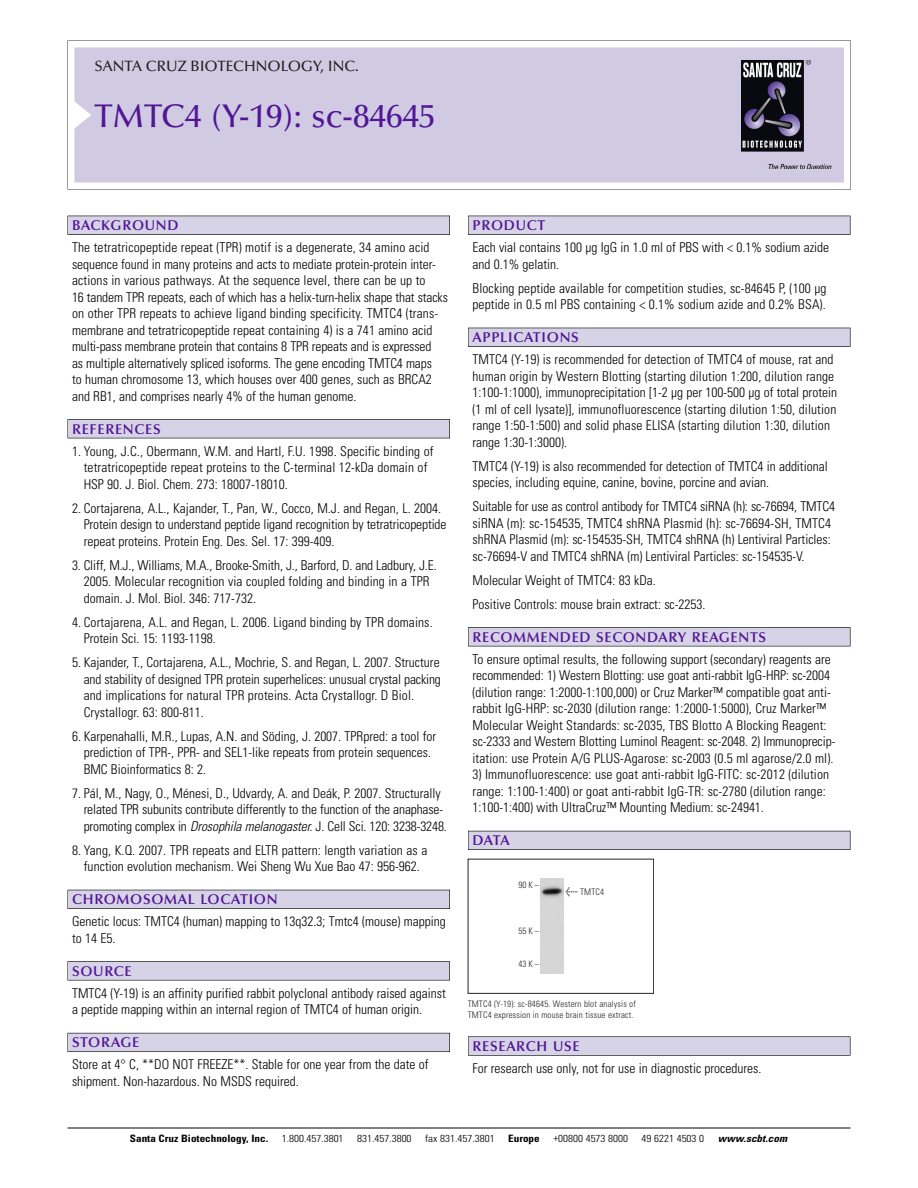
<style>
.page{position:relative;width:918px;height:1188px;background:#fff}
.page>*{position:absolute;margin:0;border:0;box-sizing:border-box;transform-origin:0 0}
.t1{font:500 33px "Optima";color:#511695}
.t2{font:500 15px "Optima";color:#231f20}
.t3{font:600 14.25px "Optima";letter-spacing:.05em;color:#511695}
.t4{font:300 condensed 13.5px/16.5px "Univers";color:#000}
.t5{font:300 condensed 10.2px "Univers";color:#000;scale:1.1 1}
.t6{font:700 condensed 10.2px "Univers";color:#000;scale:1.1 1}
.t7{font:italic 700 condensed 10.2px "Univers";letter-spacing:.005em;color:#000;scale:1.1 1}
.t8{font:9px/10.5px "Univers Condensed Light+TFAZGE";letter-spacing:.015em;color:#272627}
.s1{font-style:italic}
.s2{font-family:"Meta Plus Book Roman+FRQNUZ";font-size:10.5px}
</style>
<div class="page">
<div style="left:468px;top:216px;width:382px;height:19px;background:#525155"></div>
<div style="left:468px;top:216px;width:382px;height:18px;background:#d7d3e7"></div>
<div style="left:468px;top:328px;width:382px;height:19px;background:#515055"></div>
<div style="left:468px;top:328px;width:382px;height:18px;background:#d7d3e7"></div>
<div style="left:468px;top:627px;width:382px;height:19px;background:#545357"></div>
<div style="left:468px;top:628px;width:382px;height:18px;background:#d7d3e7"></div>
<div style="left:468px;top:831px;width:382px;height:19px;background:#54535a"></div>
<div style="left:468px;top:831px;width:382px;height:18px;background:#d7d3e7"></div>
<div style="left:468px;top:1036px;width:382px;height:20px;background:#666"></div>
<div style="left:468px;top:1037px;width:382px;height:18px;background:#d7d3e7"></div>
<svg style="left:68px;top:40px;width:783px;height:149px"></svg>
<div style="left:74px;top:47px;width:770px;height:135px;background:#d1cae3"></div>
<img style="left:741px;top:60px;width:90px;height:108px">
<div style="left:68px;top:216px;width:382px;height:19px;background:#525155"></div>
<div style="left:68px;top:216px;width:381px;height:18px;background:#d7d3e7"></div>
<div style="left:68px;top:419px;width:382px;height:19px;background:#525155"></div>
<div style="left:68px;top:420px;width:381px;height:18px;background:#d7d3e7"></div>
<div style="left:68px;top:890px;width:382px;height:19px;background:#525158"></div>
<div style="left:68px;top:890px;width:381px;height:18px;background:#d7d3e7"></div>
<div style="left:68px;top:961px;width:382px;height:19px;background:#575759"></div>
<div style="left:68px;top:962px;width:381px;height:18px;background:#d7d3e7"></div>
<div style="left:68px;top:1033px;width:382px;height:19px;background:#5b5a62"></div>
<div style="left:68px;top:1033px;width:381px;height:18px;background:#d7d3e7"></div>
<hr style="left:68px;top:1128px;width:782px;height:1px;background:#000">
<div style="left:468px;top:859px;width:186px;height:135px;border:1px solid #272627"></div>
<img style="left:540px;top:879px;width:23px;height:95px">
<p class="t2" style="left:94px;top:61px;width:266px">SANTA CRUZ BIOTECHNOLOGY, INC.</p>
<h1 class="t1" style="left:94px;top:103px;width:343px">TMTC4 (Y-19): sc-84645</h1>
<p class="t3" style="left:72px;top:219px;width:108px">BACKGROUND</p>
<p class="t4" style="left:72px;top:240px;width:377px">The tetratricopeptide repeat (TPR) motif is a degenerate, 34 amino acid sequence found in many proteins and acts to mediate protein-protein inter&shy;actions in various pathways. At the sequence level, there can be up to<br>16 tandem TPR repeats, each of which has a helix-turn-helix shape that stacks on other TPR repeats to achieve ligand binding specificity. TMTC4 (trans&shy;membrane and tetratricopeptide repeat containing 4) is a 741 amino acid multi-pass membrane protein that contains 8 TPR repeats and is expressed<br>as multiple alternatively spliced isoforms. The gene encoding TMTC4 maps<br>to human chromosome 13, which houses over 400 genes, such as BRCA2 and RB1, and comprises nearly 4% of the human genome.</p>
<p class="t3" style="left:72px;top:423px;width:90px">REFERENCES</p>
<p class="t4" style="left:84px;top:444px;width:352px;text-indent:-12px">1. Young, J.C., Obermann, W.M. and Hartl, F.U. 1998. Specific binding of tetratricopeptide repeat proteins to the C-terminal 12-kDa domain of<br>HSP 90. J. Biol. Chem. 273: 18007-18010.</p>
<p class="t4" style="left:84px;top:501px;width:364px;text-indent:-12px">2. Cortajarena, A.L., Kajander, T., Pan, W., Cocco, M.J. and Regan, L. 2004.<br>Protein design to understand peptide ligand recognition by tetratricopeptide repeat proteins. Protein Eng. Des. Sel. 17: 399-409.</p>
<p class="t4" style="left:84px;top:558px;width:354px;text-indent:-12px">3. Cliff, M.J., Williams, M.A., Brooke-Smith, J., Barford, D. and Ladbury, J.E.<br>2005. Molecular recognition via coupled folding and binding in a TPR domain. J. Mol. Biol. 346: 717-732.</p>
<p class="t4" style="left:84px;top:615px;width:350px;text-indent:-12px">4. Cortajarena, A.L. and Regan, L. 2006. Ligand binding by TPR domains.<br>Protein Sci. 15: 1193-1198.</p>
<p class="t4" style="left:84px;top:655px;width:359px;text-indent:-12px">5. Kajander, T., Cortajarena, A.L., Mochrie, S. and Regan, L. 2007. Structure and stability of designed TPR protein superhelices: unusual crystal packing and implications for natural TPR proteins. Acta Crystallogr. D Biol.<br>Crystallogr. 63: 800-811.</p>
<p class="t4" style="left:84px;top:729px;width:354px;text-indent:-12px">6. Karpenahalli, M.R., Lupas, A.N. and Söding, J. 2007. TPRpred: a tool for prediction of TPR-, PPR- and SEL1-like repeats from protein sequences.<br>BMC Bioinformatics 8: 2.</p>
<p class="t4" style="left:84px;top:786px;width:365px;text-indent:-12px">7. Pál, M., Nagy, O., Ménesi, D., Udvardy, A. and Deák, P. 2007. Structurally related TPR subunits contribute differently to the function of the anaphase&shy;promoting complex in <span class="s1">Drosophila melanogaster.</span> J. Cell Sci. 120: 3238-3248.</p>
<p class="t4" style="left:72px;top:843px;width:357px;text-align:center">8. Yang, K.Q. 2007. TPR repeats and ELTR pattern: length variation as a function evolution mechanism. Wei Sheng Wu Xue Bao 47: 956-962.</p>
<p class="t3" style="left:72px;top:894px;width:207px">CHROMOSOMAL LOCATION</p>
<p class="t4" style="left:72px;top:914px;width:375px">Genetic locus: TMTC4 (human) mapping to 13q32.3; Tmtc4 (mouse) mapping to 14 E5.</p>
<p class="t3" style="left:72px;top:965px;width:61px">SOURCE</p>
<p class="t4" style="left:72px;top:986px;width:375px">TMTC4 (Y-19) is an affinity purified rabbit polyclonal antibody raised against a peptide mapping within an internal region of TMTC4 of human origin.</p>
<p class="t3" style="left:72px;top:1037px;width:69px">STORAGE</p>
<p class="t4" style="left:72px;top:1057px;width:358px">Store at 4° C, **DO NOT FREEZE**. Stable for one year from the date of shipment. Non-hazardous. No MSDS required.</p>
<p class="t3" style="left:473px;top:219px;width:74px">PRODUCT</p>
<p class="t4" style="left:473px;top:240px;width:358px">Each vial contains 100 µg IgG in 1.0 ml of PBS with &lt; 0.1% sodium azide and 0.1% gelatin.</p>
<p class="t4" style="left:473px;top:281px;width:356px">Blocking peptide available for competition studies, sc-84645 P, (100 µg peptide in 0.5 ml PBS containing &lt; 0.1% sodium azide and 0.2% BSA).</p>
<p class="t3" style="left:473px;top:332px;width:108px">APPLICATIONS</p>
<p class="t4" style="left:473px;top:352px;width:366px">TMTC4 (Y-19) is recommended for detection of TMTC4 of mouse, rat and human origin by Western Blotting (starting dilution 1:200, dilution range 1:100-1:1000), immunoprecipitation [1-2 µg per 100-500 µg of total protein (1 ml of cell lysate)], immunofluorescence (starting dilution 1:50, dilution range 1:50-1:500) and solid phase ELISA (starting dilution 1:30, dilution range 1:30-1:3000).</p>
<p class="t4" style="left:473px;top:459px;width:357px">TMTC4 (Y-19) is also recommended for detection of TMTC4 in additional species, including equine, canine, bovine, porcine and avian.</p>
<p class="t4" style="left:473px;top:499px;width:364px">Suitable for use as control antibody for TMTC4 siRNA (h): sc-76694, TMTC4 siRNA (m): sc-154535, TMTC4 shRNA Plasmid (h): sc-76694-SH, TMTC4 shRNA Plasmid (m): sc-154535-SH, TMTC4 shRNA (h) Lentiviral Particles: sc-76694-V and TMTC4 shRNA (m) Lentiviral Particles: sc-154535-V.</p>
<p class="t4" style="left:473px;top:569px;width:235px;line-height:24px">Molecular Weight of TMTC4: 83 kDa.<br>Positive Controls: mouse brain extract: sc-2253.</p>
<p class="t3" style="left:473px;top:631px;width:295px">RECOMMENDED SECONDARY REAGENTS</p>
<p class="t4" style="left:473px;top:652px;width:364px">To ensure optimal results, the following support (secondary) reagents are recommended: 1) Western Blotting: use goat anti-rabbit IgG-HRP: sc-2004 (dilution range: 1:2000-1:100,000) or Cruz Marker™ compatible goat anti&shy;rabbit IgG-HRP: sc-2030 (dilution range: 1:2000-1:5000), Cruz Marker™ Molecular Weight Standards: sc-2035, TBS Blotto A Blocking Reagent: sc-2333 and Western Blotting Luminol Reagent: sc-2048. 2) Immunoprecip&shy;itation: use Protein A/G PLUS-Agarose: sc-2003 (0.5 ml agarose/2.0 ml).</p>
<p class="t4" style="left:473px;top:767px;width:358px">3) Immunofluorescence: use goat anti-rabbit IgG-FITC: sc-2012 (dilution range: 1:100-1:400) or goat anti-rabbit IgG-TR: sc-2780 (dilution range:<br>1:100-1:400) with UltraCruz™ Mounting Medium: sc-24941.</p>
<p class="t3" style="left:473px;top:835px;width:39px">DATA</p>
<p class="t8" style="left:518px;top:880px;width:22px">90K–</p>
<p class="t8" style="left:518px;top:927px;width:22px">55K–</p>
<p class="t8" style="left:518px;top:959px;width:22px">43K–</p>
<p class="t8" style="left:566px;top:887px;width:40px"><span class="s2">&lt;</span> TMTC4</p>
<p class="t8" style="left:468px;top:1000px;width:170px">TMTC4 (Y-19): sc-84645. Western blot analysis of<br>TMTC4 expression in mouse brain tissue extract.</p>
<p class="t3" style="left:473px;top:1040px;width:109px">RESEARCH USE</p>
<p class="t4" style="left:473px;top:1061px;width:290px">For research use only, not for use in diagnostic procedures.</p>
<p class="t6" style="left:130px;top:1135px;width:127px">Santa Cruz Biotechnology, Inc.</p>
<p class="t5" style="left:282px;top:1135px;width:58px">1.800.457.3801</p>
<p class="t5" style="left:357px;top:1135px;width:51px">831.457.3800</p>
<p class="t5" style="left:425px;top:1135px;width:65px">fax 831.457.3801</p>
<p class="t6" style="left:508px;top:1135px;width:30px">Europe</p>
<p class="t5" style="left:553px;top:1135px;width:69px">+00800 4573 8000</p>
<p class="t5" style="left:642px;top:1135px;width:58px">49 6221 4503 0</p>
<p class="t7" style="left:718px;top:1135px;width:64px">www.scbt.com</p>
</div>
